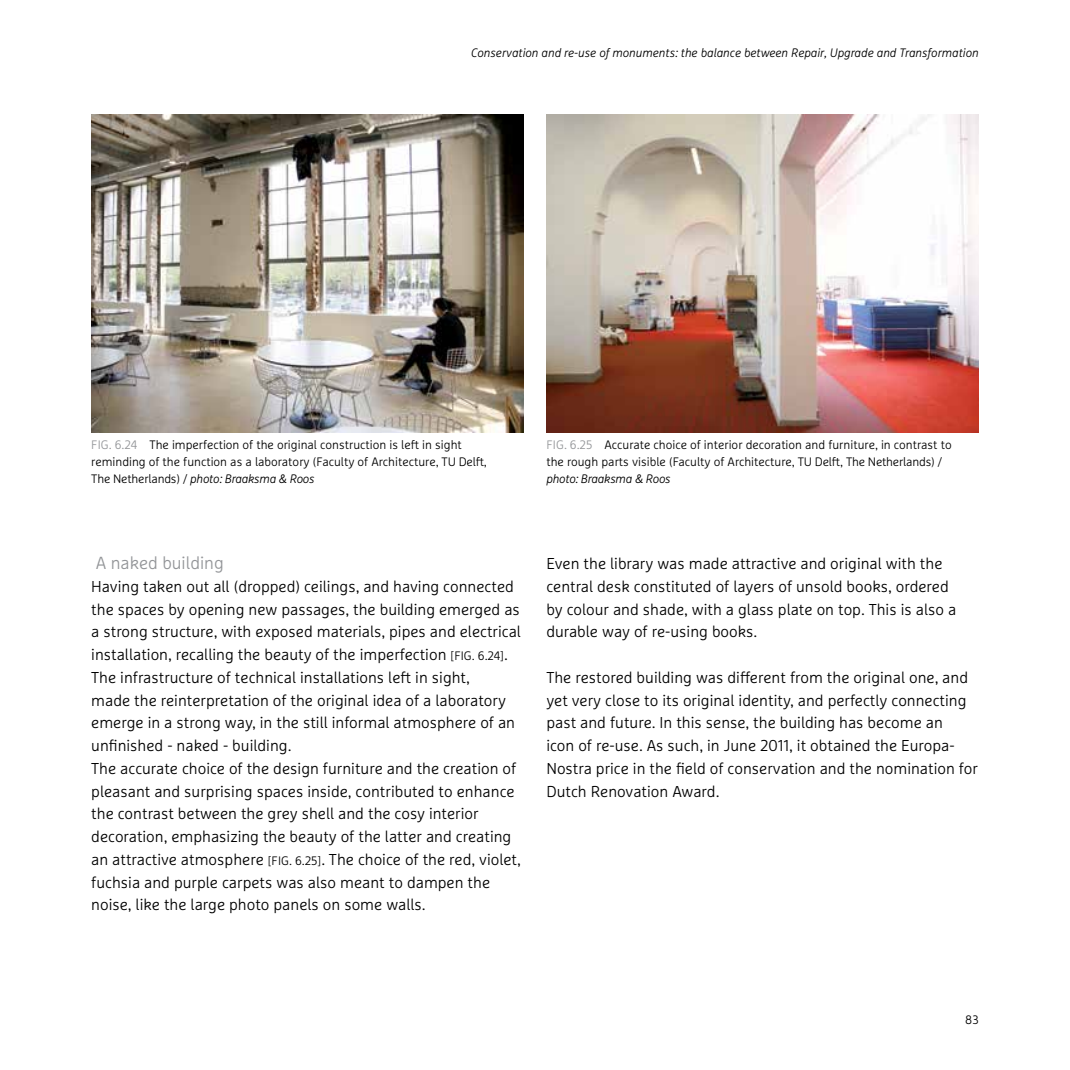
<style>
.page{position:relative;width:1070px;height:1070px;background:#fff}
.page>*{position:absolute;margin:0;border:0;box-sizing:border-box;transform-origin:0 0}
.HEADING_Main_3{font:300 17.5px "Marselis OT";color:#939598}
.BODY_Normal{font:300 15.75px/22.8px "Marselis OT";color:#000}
.t1{font:300 12.25px/17.2px "Marselis OT";color:#000}
.t2{font:italic 300 12.25px "Marselis OT";color:#000}
.s1{color:#939598}
.s2{font-style:italic}
.s3{font-size:12.25px}
</style>
<div class="page">
<img style="left:91px;top:114px;width:432px;height:318px">
<img style="left:546px;top:114px;width:432px;height:318px">
<p class="t2" style="left:471px;top:46px;width:509px">Conservation and re-use of monuments: the balance between Repair, Upgrade and Transformation</p>
<p class="t1" style="left:91px;top:436px;width:397px"><span class="s1">Fig . 6.24</span> The imperfection of the original construction is left in sight reminding of the function as a laboratory (Faculty of Architecture, TU Delft,<br>The Netherlands) / <span class="s2">photo: Braaksma &amp; Roos</span></p>
<p class="t1" style="left:546px;top:436px;width:407px"><span class="s1">Fig . 6.25</span> Accurate choice of interior decoration and furniture, in contrast to the rough parts visible (Faculty of Architecture, TU Delft, The Netherlands) / <span class="s2">photo: Braaksma &amp; Roos</span></p>
<p class="HEADING_Main_3" style="left:96px;top:552px;width:130px">A naked building</p>
<p class="BODY_Normal" style="left:91px;top:575px;width:431px">Having taken out all (dropped) ceilings, and having connected the spaces by opening new passages, the building emerged as a strong structure, with exposed materials, pipes and electrical installation, recalling the beauty of the imperfection <span class="s3">[FIG. 6.24]</span>.<br>The infrastructure of technical installations left in sight,<br>made the reinterpretation of the original idea of a laboratory emerge in a strong way, in the still informal atmosphere of an unfinished - naked - building.<br>The accurate choice of the design furniture and the creation of pleasant and surprising spaces inside, contributed to enhance the contrast between the grey shell and the cosy interior decoration, emphasizing the beauty of the latter and creating an attractive atmosphere <span class="s3">[FIG. 6.25]</span>. The choice of the red, violet, fuchsia and purple carpets was also meant to dampen the noise, like the large photo panels on some walls.</p>
<p class="BODY_Normal" style="left:546px;top:552px;width:411px">Even the library was made attractive and original with the central desk constituted of layers of unsold books, ordered by colour and shade, with a glass plate on top. This is also a durable way of re-using books.</p>
<p class="BODY_Normal" style="left:546px;top:666px;width:433px">The restored building was different from the original one, and yet very close to its original identity, and perfectly connecting past and future. In this sense, the building has become an<br>icon of re-use. As such, in June 2011, it obtained the Europa-Nostra price in the field of conservation and the nomination for Dutch Renovation Award.</p>
<p class="t1" style="left:965px;top:1011px;width:15px">83</p>
</div>
